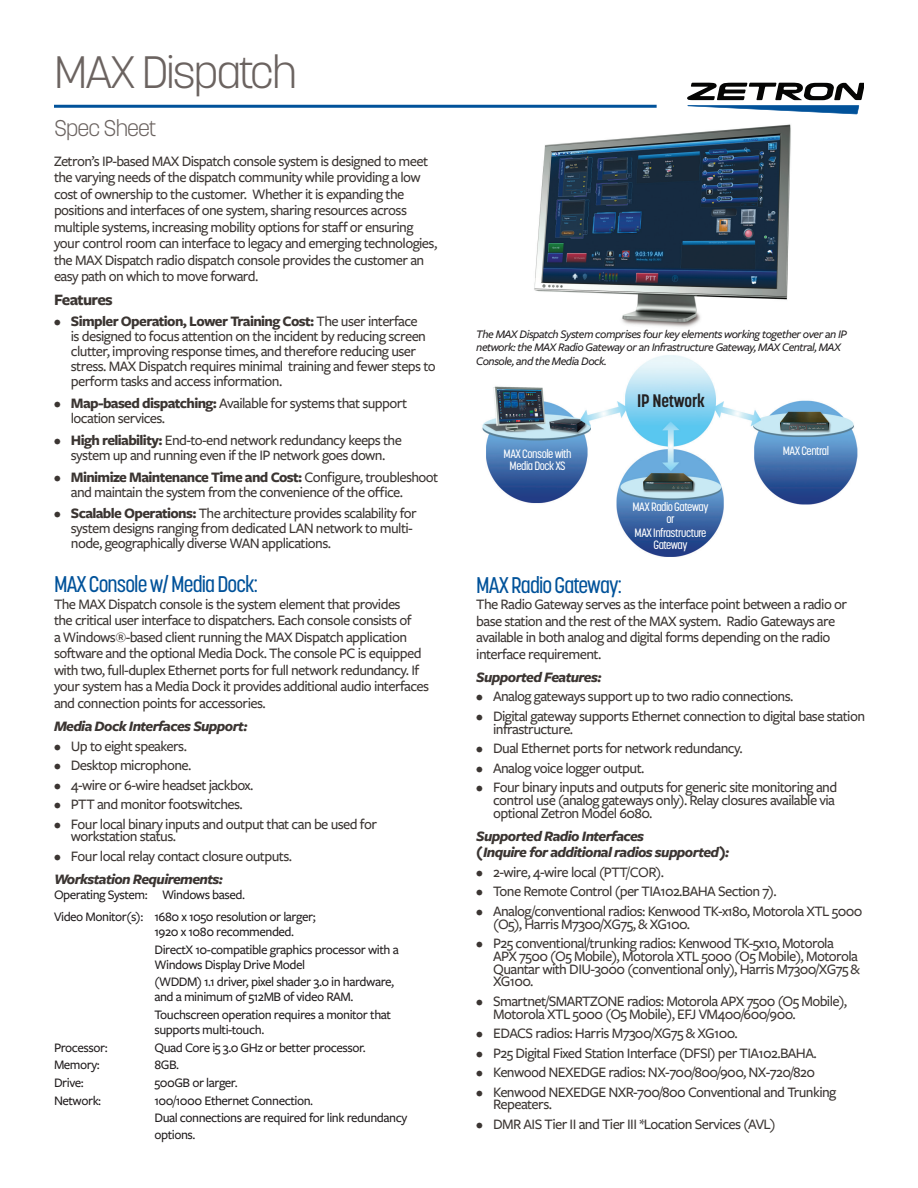
<style>
.page{position:relative;width:918px;height:1188px;background:#fff}
.page>*{position:absolute;margin:0;border:0;box-sizing:border-box;transform-origin:0 0}
.case_study_subhead{font:300 45px "Korolev";letter-spacing:-.04em;color:#6b6360}
.case_study_subhead-2{font:500 22.5px "Korolev Condensed";letter-spacing:-.04em;color:#01529a}
.case_study_subhead-3{font:300 22.5px "Korolev";letter-spacing:-.04em;color:#6b6360}
.trademark_text{font:700 18px "Korolev Condensed";letter-spacing:-.015em;color:#231f20}
.case_study_body{font:700 16.5px "Freight Sans Pro";letter-spacing:-.04em;color:#3b3532}
.case_study_body-2{font:500 15px/16.5px "Freight Sans Pro";letter-spacing:-.04em;color:#3b3532}
.case_study_body-3{font:italic 700 15px/16.5px "Freight Sans Pro";letter-spacing:-.04em;color:#3b3532}
.spec_text{font:500 13.5px/15px "Freight Sans Pro";letter-spacing:-.035em;color:#231f20}
.case_study_body-4{font:500 13.5px "Freight Sans Pro";letter-spacing:-.035em;color:#231f20}
.specsheet_caption{font:italic 500 12px/13.5px "Freight Sans Pro";letter-spacing:-.04em;color:#231f20}
.trademark_text-2{font:500 12px/12px "Korolev Condensed";letter-spacing:-.04em;color:#fff;text-align:center}
.s1{font-weight:700}
</style>
<div class="page">
<img style="left:534px;top:124px;width:257px;height:203px">
<svg style="left:687px;top:83px;width:177px;height:31px"></svg>
<hr style="left:54px;top:105px;width:603px;height:3px;background:#01529a">
<img style="left:482px;top:355px;width:376px;height:202px">
<p class="case_study_subhead" style="left:54px;top:43px;width:244px">MAX Dispatch</p>
<p class="case_study_subhead-3" style="left:54px;top:114px;width:104px">Spec Sheet</p>
<p class="case_study_body-2" style="left:54px;top:152px;width:385px">Zetron’s IP-based MAX Dispatch console system is designed to meet the varying needs of the dispatch community while providing a low cost of ownership to the customer. Whether it is expanding the positions and interfaces of one system, sharing resources across multiple systems, increasing mobility options for staff or ensuring your control room can interface to legacy and emerging technologies, the MAX Dispatch radio dispatch console provides the customer an easy path on which to move forward.</p>
<p class="case_study_body" style="left:54px;top:288px;width:60px">Features</p>
<p class="case_study_body-2" style="left:71px;top:313px;width:366px;line-height:15px;text-indent:-17px"><span class="s1">• Simpler Operation, Lower Training Cost:</span> The user interface<br>is designed to focus attention on the incident by reducing screen clutter, improving response times, and therefore reducing user stress. MAX Dispatch requires minimal training and fewer steps to perform tasks and access information.</p>
<p class="case_study_body-2" style="left:71px;top:395px;width:338px;line-height:15px;text-indent:-17px"><span class="s1">• Map-based dispatching:</span> Available for systems that support location services.</p>
<p class="case_study_body-2" style="left:54px;top:432px;width:350px;line-height:15px;text-align:center"><span class="s1">• High reliability:</span> End-to-end network redundancy keeps the system up and running even if the IP network goes down.</p>
<p class="case_study_body-2" style="left:71px;top:469px;width:369px;line-height:15px;text-indent:-17px"><span class="s1">• Minimize Maintenance Time and Cost:</span> Configure, troubleshoot and maintain the system from the convenience of the office.</p>
<p class="case_study_body-2" style="left:71px;top:505px;width:348px;line-height:15px;text-indent:-17px"><span class="s1">• Scalable Operations:</span> The architecture provides scalability for system designs ranging from dedicated LAN network to multi&shy;node, geographically diverse WAN applications.</p>
<p class="case_study_subhead-2" style="left:54px;top:571px;width:205px">MAX Console w/ Media Dock:</p>
<p class="case_study_body-2" style="left:54px;top:595px;width:377px">The MAX Dispatch console is the system element that provides<br>the critical user interface to dispatchers. Each console consists of<br>a Windows®-based client running the MAX Dispatch application software and the optional Media Dock. The console PC is equipped with two, full-duplex Ethernet ports for full network redundancy. If your system has a Media Dock it provides additional audio interfaces and connection points for accessories.</p>
<p class="case_study_body-3" style="left:54px;top:717px;width:195px">Media Dock Interfaces Support:</p>
<p class="case_study_body-2" style="left:54px;top:737px;width:134px">• Up to eight speakers.</p>
<p class="case_study_body-2" style="left:54px;top:756px;width:139px">• Desktop microphone.</p>
<p class="case_study_body-2" style="left:54px;top:776px;width:201px">• 4-wire or 6-wire headset jackbox.</p>
<p class="case_study_body-2" style="left:54px;top:795px;width:190px">• PTT and monitor footswitches.</p>
<p class="case_study_body-2" style="left:71px;top:817px;width:308px;line-height:12.8px;text-indent:-17px">• Four local binary inputs and output that can be used for workstation status.</p>
<p class="case_study_body-2" style="left:54px;top:847px;width:240px">• Four local relay contact closure outputs.</p>
<p class="case_study_body-3" style="left:54px;top:870px;width:171px">Workstation Requirements:</p>
<p class="case_study_body-4" style="left:54px;top:886px;width:192px">Operating System: Windows based.</p>
<p class="spec_text" style="left:154px;top:908px;width:163px;text-indent:-100px">Video Monitor(s): 1680 x 1050 resolution or larger;<br>1920 x 1080 recommended.</p>
<p class="spec_text" style="left:154px;top:941px;width:246px">DirectX 10-compatible graphics processor with a<br>Windows Display Drive Model</p>
<p class="spec_text" style="left:154px;top:974px;width:241px">(WDDM) 1.1 driver, pixel shader 3.0 in hardware, and a minimum of 512MB of video RAM.</p>
<p class="spec_text" style="left:154px;top:1007px;width:238px">Touchscreen operation requires a monitor that supports multi-touch.</p>
<p class="spec_text" style="left:54px;top:1039px;width:55px">Processor:</p>
<p class="spec_text" style="left:154px;top:1039px;width:213px">Quad Core i5 3.0 GHz or better processor.</p>
<p class="spec_text" style="left:54px;top:1057px;width:47px">Memory:</p>
<p class="spec_text" style="left:154px;top:1057px;width:26px">8GB.</p>
<p class="spec_text" style="left:54px;top:1075px;width:31px">Drive:</p>
<p class="spec_text" style="left:154px;top:1075px;width:85px">500GB or larger.</p>
<p class="spec_text" style="left:54px;top:1092px;width:49px">Network:</p>
<p class="spec_text" style="left:154px;top:1092px;width:160px">100/1000 Ethernet Connection.</p>
<p class="spec_text" style="left:154px;top:1109px;width:254px;line-height:16.5px">Dual connections are required for link redundancy options.</p>
<p class="specsheet_caption" style="left:476px;top:327px;width:372px">The MAX Dispatch System comprises four key elements working together over an IP network: the MAX Radio Gateway or an Infrastructure Gateway, MAX Central, MAX<br>Console, and the Media Dock.</p>
<p class="trademark_text-2" style="left:504px;top:448px;width:70px">MAX Console with<br>Media Dock XS</p>
<p class="trademark_text" style="left:637px;top:390px;width:69px">IP Network</p>
<p class="trademark_text-2" style="left:633px;top:501px;width:78px">MAX Radio Gateway</p>
<p class="trademark_text-2" style="left:666px;top:512px;width:10px">or</p>
<p class="trademark_text-2" style="left:635px;top:527px;width:73px">MAX Infrastructure<br>Gateway</p>
<p class="trademark_text-2" style="left:783px;top:444px;width:48px">MAX Central</p>
<p class="case_study_subhead-2" style="left:476px;top:572px;width:147px">MAX Radio Gateway:</p>
<p class="case_study_body-2" style="left:476px;top:596px;width:372px">The Radio Gateway serves as the interface point between a radio or base station and the rest of the MAX system. Radio Gateways are available in both analog and digital forms depending on the radio interface requirement.</p>
<p class="case_study_body-3" style="left:476px;top:668px;width:127px">Supported Features:</p>
<p class="case_study_body-2" style="left:476px;top:688px;width:319px">• Analog gateways support up to two radio connections.</p>
<p class="case_study_body-2" style="left:493px;top:709px;width:373px;line-height:12.8px;text-indent:-17px">• Digital gateway supports Ethernet connection to digital base station infrastructure.</p>
<p class="case_study_body-2" style="left:476px;top:740px;width:268px">• Dual Ethernet ports for network redundancy.</p>
<p class="case_study_body-2" style="left:476px;top:759px;width:170px">• Analog voice logger output.</p>
<p class="case_study_body-2" style="left:493px;top:780px;width:346px;line-height:12.8px;text-indent:-17px">• Four binary inputs and outputs for generic site monitoring and control use (analog gateways only). Relay closures available via optional Zetron Model 6080.</p>
<p class="case_study_body-3" style="left:476px;top:827px;width:255px">Supported Radio Interfaces<br>(Inquire for additional radios supported):</p>
<p class="case_study_body-2" style="left:476px;top:863px;width:189px">• 2-wire, 4-wire local (PTT/COR).</p>
<p class="case_study_body-2" style="left:476px;top:883px;width:302px">• Tone Remote Control (per TIA102.BAHA Section 7).</p>
<p class="case_study_body-2" style="left:493px;top:904px;width:371px;line-height:12.8px;text-indent:-17px">• Analog/conventional radios: Kenwood TK-x180, Motorola XTL 5000 (O5), Harris M7300/XG75, &amp; XG100.</p>
<p class="case_study_body-2" style="left:493px;top:936px;width:368px;line-height:12.8px;text-indent:-17px">• P25 conventional/trunking radios: Kenwood TK-5x10, Motorola APX 7500 (O5 Mobile), Motorola XTL 5000 (O5 Mobile), Motorola Quantar with DIU-3000 (conventional only), Harris M7300/XG75 &amp; XG100.</p>
<p class="case_study_body-2" style="left:493px;top:994px;width:356px;line-height:12.8px;text-indent:-17px">• Smartnet/SMARTZONE radios: Motorola APX 7500 (O5 Mobile),<br>Motorola XTL 5000 (O5 Mobile), EFJ VM400/600/900.</p>
<p class="case_study_body-2" style="left:476px;top:1025px;width:263px">• EDACS radios: Harris M7300/XG75 &amp; XG100.</p>
<p class="case_study_body-2" style="left:476px;top:1044px;width:342px">• P25 Digital Fixed Station Interface (DFSI) per TIA102.BAHA.</p>
<p class="case_study_body-2" style="left:476px;top:1064px;width:340px">• Kenwood NEXEDGE radios: NX-700/800/900, NX-720/820</p>
<p class="case_study_body-2" style="left:493px;top:1085px;width:345px;line-height:12.8px;text-indent:-17px">• Kenwood NEXEDGE NXR-700/800 Conventional and Trunking<br>Repeaters.</p>
<p class="case_study_body-2" style="left:476px;top:1115px;width:301px">• DMR AIS Tier II and Tier III *Location Services (AVL)</p>
</div>
